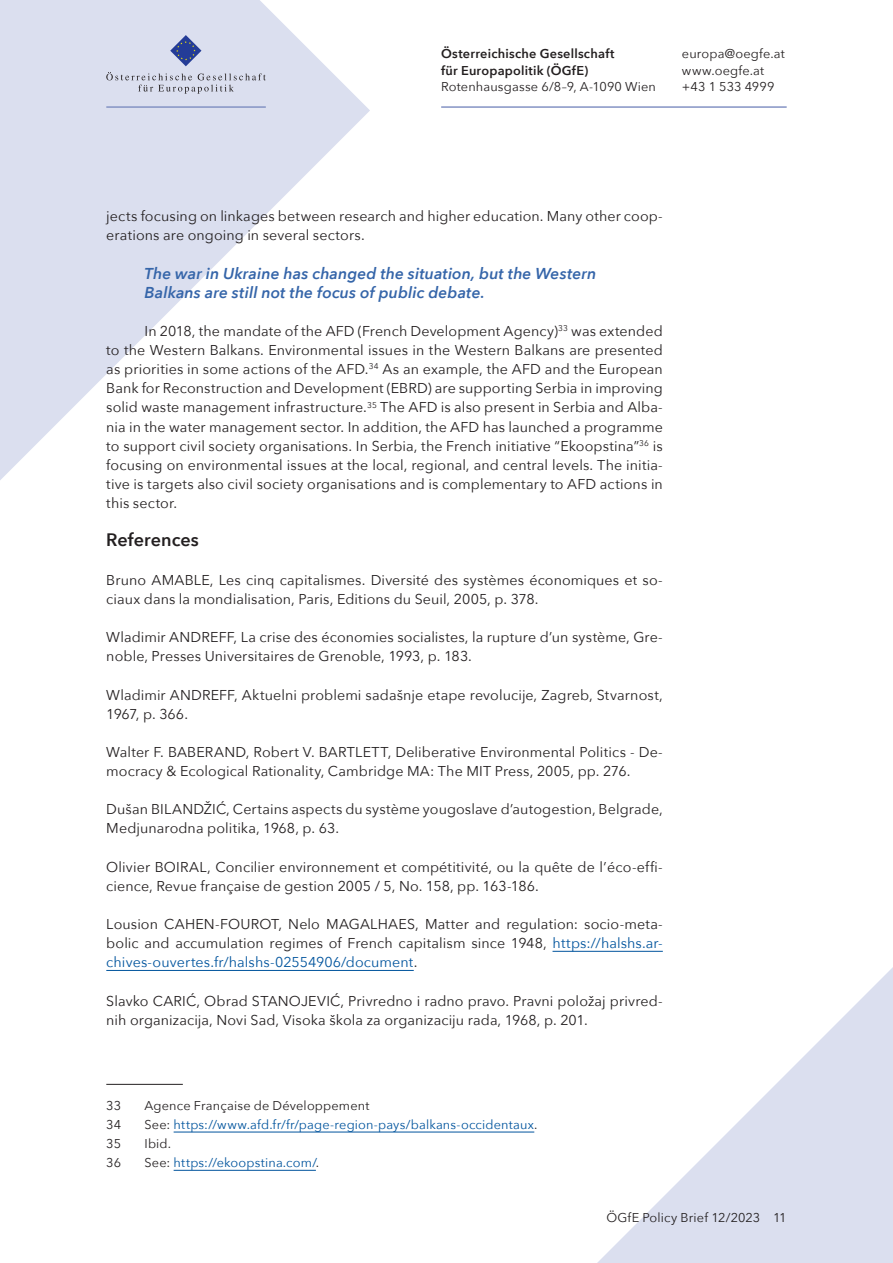
<style>
.page{position:relative;width:893px;height:1263px;background:#fff}
.page>*{position:absolute;margin:0;border:0;box-sizing:border-box;transform-origin:0 0}
.Überschrift_Verzeich{font:600 18px "Avenir Next";color:#231f20}
.Zitat{font:italic 600 15.75px/19.2px "Avenir Next";letter-spacing:.005em;color:#3565a9}
.p{font:14.25px/19.2px "Avenir Next";letter-spacing:.005em;color:#231f20}
.p_einzug{font:14.25px/19.2px "Avenir Next";letter-spacing:.005em;color:#231f20;text-align:justify}
.Fußnoten{font:12.75px "Avenir Next";letter-spacing:.015em;color:#01549d}
.p-2{font:12.75px "Avenir Next";letter-spacing:.015em;color:#231f20}
.p-3{font:600 12.75px/16.5px "Avenir Next";letter-spacing:.02em;color:#231f20}
.Fußnoten-2{font:12.75px "Avenir Next";letter-spacing:.01em;color:#231f20}
.p_Pagina{font:12.75px "Avenir Next";letter-spacing:.01em;color:#231f20}
.s1{color:#01549d}
.s2{color:#231f20}
</style>
<div class="page">
<svg style="left:0;top:0;width:370px;height:480px;fill:#dbdfef"></svg>
<svg style="left:597px;top:967px;width:296px;height:296px"></svg>
<hr style="left:441px;top:106px;width:346px;height:2px;background:#8493c4">
<hr style="left:106px;top:106px;width:160px;height:2px;background:#8493c4">
<svg style="left:170px;top:35px;width:31px;height:31px"></svg>
<svg style="left:106px;top:72px;width:160px;height:22px;background:#c9cddb"></svg>
<hr style="left:552px;top:951px;width:111px;height:1px;background:#01549d">
<hr style="left:106px;top:970px;width:308px;height:1px;background:#01549d">
<hr style="left:106px;top:1084px;width:77px;height:1px;background:#231f20">
<hr style="left:174px;top:1132px;width:360px;height:1px;background:#01549d">
<hr style="left:174px;top:1170px;width:142px;height:1px;background:#01549d">
<p class="p-3" style="left:441px;top:45px;width:175px">Österreichische Gesellschaft für Europapolitik (ÖGfE)</p>
<p class="p-2" style="left:441px;top:76px;width:216px">Rotenhausgasse 6/8–9, A-1090 Wien</p>
<p class="p-2" style="left:682px;top:43px;width:104px">europa@oegfe.at</p>
<p class="p-2" style="left:682px;top:60px;width:84px">www.oegfe.at</p>
<p class="p-2" style="left:682px;top:76px;width:94px">+43 1 533 4999</p>
<p class="p" style="left:106px;top:206px;width:558px">jects focusing on linkages between research and higher education. Many other coop&shy;erations are ongoing in several sectors.</p>
<p class="Zitat" style="left:145px;top:263px;width:453px">The war in Ukraine has changed the situation, but the Western<br>Balkans are still not the focus of public debate.</p>
<p class="p_einzug" style="left:106px;top:321px;width:558px;text-indent:38px">In 2018, the mandate of the AFD (French Development Agency)<sup>33</sup> was extended to the Western Balkans. Environmental issues in the Western Balkans are presented as priorities in some actions of the AFD.<sup>34</sup> As an example, the AFD and the European Bank for Reconstruction and Development (EBRD) are supporting Serbia in improving solid waste management infrastructure.<sup>35</sup> The AFD is also present in Serbia and Alba&shy;nia in the water management sector. In addition, the AFD has launched a programme to support civil society organisations. In Serbia, the French initiative “Ekoopstina”<sup>36</sup> is focusing on environmental issues at the local, regional, and central levels. The initia&shy;tive is targets also civil society organisations and is complementary to AFD actions in this sector.</p>
<p class="Überschrift_Verzeich" style="left:106px;top:525px;width:94px">References</p>
<p class="p" style="left:106px;top:569px;width:558px">Bruno AMABLE, Les cinq capitalismes. Diversité des systèmes économiques et so&shy;ciaux dans la mondialisation, Paris, Editions du Seuil, 2005, p. 378.</p>
<p class="p" style="left:106px;top:627px;width:558px">Wladimir ANDREFF, La crise des économies socialistes, la rupture d’un système, Gre&shy;noble, Presses Universitaires de Grenoble, 1993, p. 183.</p>
<p class="p" style="left:106px;top:684px;width:558px">Wladimir ANDREFF, Aktuelni problemi sadašnje etape revolucije, Zagreb, Stvarnost,<br>1967, p. 366.</p>
<p class="p" style="left:106px;top:742px;width:558px">Walter F. BABERAND, Robert V. BARTLETT, Deliberative Environmental Politics - De&shy;mocracy &amp; Ecological Rationality, Cambridge MA: The MIT Press, 2005, pp. 276.</p>
<p class="p" style="left:106px;top:799px;width:558px">Dušan BILANDŽIĆ, Certains aspects du système yougoslave d’autogestion, Belgrade,<br>Medjunarodna politika, 1968, p. 63.</p>
<p class="p" style="left:106px;top:856px;width:558px">Olivier BOIRAL, Concilier environnement et compétitivité, ou la quête de l’éco-effi&shy;cience, Revue française de gestion 2005 / 5, No. 158, pp. 163-186.</p>
<p class="p" style="left:106px;top:914px;width:558px;text-align:justify">Lousion CAHEN-FOUROT, Nelo MAGALHAES, Matter and regulation: socio-meta&shy;bolic and accumulation regimes of French capitalism since 1948, <span class="s1">https://halshs.ar&shy;chives-ouvertes.fr/halshs-02554906/document</span>.</p>
<p class="p" style="left:106px;top:990px;width:558px">Slavko CARIĆ, Obrad STANOJEVIĆ, Privredno i radno pravo. Pravni položaj privred&shy;nih organizacija, Novi Sad, Visoka škola za organizaciju rada, 1968, p. 201.</p>
<p class="Fußnoten-2" style="left:106px;top:1095px;width:16px">33</p>
<p class="Fußnoten-2" style="left:145px;top:1095px;width:226px">Agence Française de Développement</p>
<p class="Fußnoten-2" style="left:106px;top:1114px;width:16px">34</p>
<p class="Fußnoten" style="left:145px;top:1114px;width:395px"><span class="s2">See:</span> https://www.afd.fr/fr/page-region-pays/balkans-occidentaux<span class="s2">.</span></p>
<p class="Fußnoten-2" style="left:106px;top:1133px;width:16px">35</p>
<p class="Fußnoten-2" style="left:145px;top:1133px;width:28px">Ibid.</p>
<p class="Fußnoten-2" style="left:106px;top:1152px;width:16px">36</p>
<p class="Fußnoten" style="left:145px;top:1152px;width:176px"><span class="s2">See:</span> https://ekoopstina.com/<span class="s2">.</span></p>
<p class="p_Pagina" style="left:606px;top:1206px;width:182px">ÖGfE Policy Brief 12/2023 11</p>
</div>
